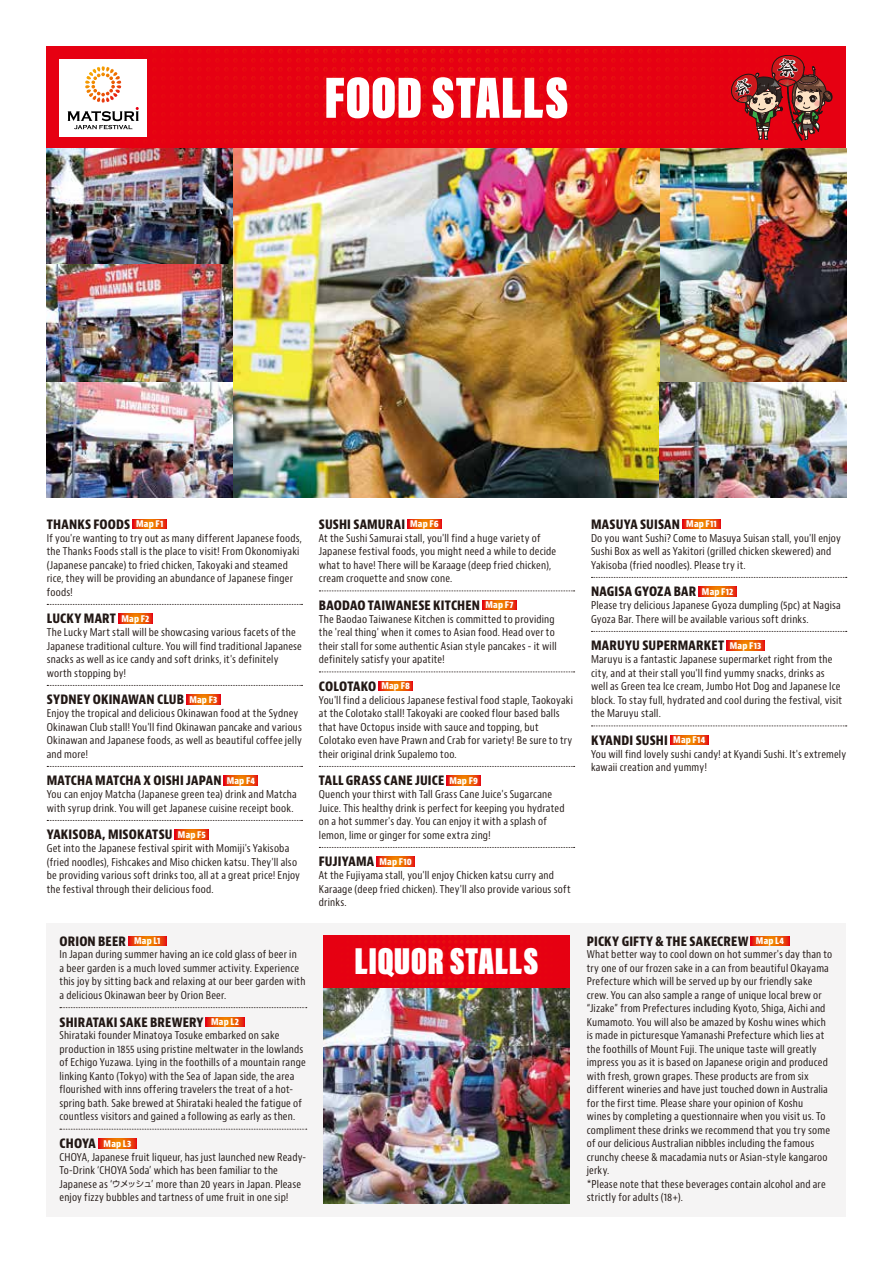
<style>
.page{position:relative;width:893px;height:1263px;background:#fff}
.page>*{position:absolute;margin:0;border:0;box-sizing:border-box;transform-origin:0 0}
.t1{font:900 60px "Acumin Pro Extra Cond";letter-spacing:.01em;color:#fff}
.t2{font:900 38.7px "Acumin Pro Extra Cond";letter-spacing:.01em;color:#fff}
.t3{font:800 condensed 12.6px "Bernino Sans";letter-spacing:.015em;color:#221815}
.t4{font:condensed 10.5px/13.5px "Bernino Sans";letter-spacing:.015em;color:#221815}
.s1{font-size:9px;color:#fff}
.s2{font-family:"Shin Go Pro";font-stretch:normal;font-size:8.4px}
</style>
<div class="page">
<img style="left:47px;top:149px;width:799px;height:348px">
<svg style="left:47px;top:47px;width:799px;height:102px;fill:#e60012"></svg>
<svg style="left:731px;top:55px;width:101px;height:85px"></svg>
<div style="left:59px;top:59px;width:88px;height:78px;background:#fff"></div>
<svg style="left:68px;top:66px;width:71px;height:63px"></svg>
<svg style="left:47px;top:604px;width:256px;height:1px"></svg>
<svg style="left:47px;top:685px;width:256px;height:1px"></svg>
<svg style="left:47px;top:766px;width:256px;height:1px"></svg>
<svg style="left:47px;top:820px;width:256px;height:1px"></svg>
<svg style="left:133px;top:519px;width:34px;height:10px"></svg>
<svg style="left:118px;top:614px;width:35px;height:9px"></svg>
<svg style="left:186px;top:695px;width:34px;height:9px"></svg>
<svg style="left:224px;top:776px;width:34px;height:9px"></svg>
<svg style="left:175px;top:830px;width:34px;height:9px"></svg>
<svg style="left:319px;top:590px;width:256px;height:1px"></svg>
<svg style="left:319px;top:671px;width:256px;height:1px"></svg>
<svg style="left:319px;top:766px;width:256px;height:1px"></svg>
<svg style="left:319px;top:847px;width:256px;height:1px"></svg>
<svg style="left:407px;top:519px;width:35px;height:10px"></svg>
<svg style="left:482px;top:600px;width:34px;height:10px"></svg>
<svg style="left:379px;top:681px;width:34px;height:10px"></svg>
<svg style="left:447px;top:776px;width:34px;height:9px"></svg>
<svg style="left:377px;top:857px;width:38px;height:9px"></svg>
<svg style="left:591px;top:577px;width:256px;height:1px"></svg>
<svg style="left:591px;top:631px;width:256px;height:1px"></svg>
<svg style="left:591px;top:725px;width:256px;height:1px"></svg>
<svg style="left:682px;top:519px;width:39px;height:10px"></svg>
<svg style="left:699px;top:587px;width:38px;height:9px"></svg>
<svg style="left:726px;top:641px;width:39px;height:9px"></svg>
<svg style="left:670px;top:735px;width:38px;height:10px"></svg>
<div style="left:47px;top:923px;width:799px;height:293px;background:#f5f4f4"></div>
<svg style="left:60px;top:1007px;width:247px;height:1px"></svg>
<svg style="left:60px;top:1129px;width:247px;height:1px"></svg>
<svg style="left:128px;top:936px;width:38px;height:10px"></svg>
<svg style="left:206px;top:1017px;width:38px;height:10px"></svg>
<svg style="left:98px;top:1139px;width:39px;height:9px"></svg>
<svg style="left:751px;top:936px;width:38px;height:10px"></svg>
<img style="left:323px;top:987px;width:247px;height:216px">
<div style="left:323px;top:935px;width:247px;height:52px;background:#e60012"></div>
<h1 class="t1" style="left:324px;top:61px;width:246px">FOOD STALLS</h1>
<p class="t3" style="left:47px;top:516px;width:118px">THANKS FOODS <span class="s1">Map F1</span></p>
<p class="t4" style="left:47px;top:531px;width:257px">If you're wanting to try out as many different Japanese foods, the Thanks Foods stall is the place to visit! From Okonomiyaki (Japanese pancake) to fried chicken, Takoyaki and steamed rice, they will be providing an abundance of Japanese finger foods!</p>
<p class="t3" style="left:47px;top:611px;width:104px">LUCKY MART <span class="s1">Map F2</span></p>
<p class="t4" style="left:47px;top:626px;width:257px">The Lucky Mart stall will be showcasing various facets of the Japanese traditional culture. You will find traditional Japanese snacks as well as ice candy and soft drinks, it's definitely worth stopping by!</p>
<p class="t3" style="left:47px;top:692px;width:172px">SYDNEY OKINAWAN CLUB <span class="s1">Map F3</span></p>
<p class="t4" style="left:47px;top:707px;width:257px">Enjoy the tropical and delicious Okinawan food at the Sydney Okinawan Club stall! You'll find Okinawan pancake and various Okinawan and Japanese foods, as well as beautiful coffee jelly and more!</p>
<p class="t3" style="left:47px;top:773px;width:210px">MATCHA MATCHA X OISHI JAPAN <span class="s1">Map F4</span></p>
<p class="t4" style="left:47px;top:788px;width:252px">You can enjoy Matcha (Japanese green tea) drink and Matcha with syrup drink. You will get Japanese cuisine receipt book.</p>
<p class="t3" style="left:47px;top:827px;width:161px">YAKISOBA, MISOKATSU <span class="s1">Map F5</span></p>
<p class="t4" style="left:47px;top:842px;width:255px">Get into the Japanese festival spirit with Momiji's Yakisoba (fried noodles), Fishcakes and Miso chicken katsu. They'll also be providing various soft drinks too, all at a great price! Enjoy the festival through their delicious food.</p>
<p class="t3" style="left:60px;top:933px;width:103px">ORION BEER <span class="s1">Map L1</span></p>
<p class="t4" style="left:60px;top:948px;width:247px">In Japan during summer having an ice cold glass of beer in<br>a beer garden is a much loved summer activity. Experience this joy by sitting back and relaxing at our beer garden with a delicious Okinawan beer by Orion Beer.</p>
<p class="t3" style="left:60px;top:1014px;width:181px">SHIRATAKI SAKE BREWERY <span class="s1">Map L2</span></p>
<p class="t4" style="left:60px;top:1029px;width:248px">Shirataki founder Minatoya Tosuke embarked on sake production in 1855 using pristine meltwater in the lowlands of Echigo Yuzawa. Lying in the foothills of a mountain range linking Kanto (Tokyo) with the Sea of Japan side, the area flourished with inns offering travelers the treat of a hot&shy;spring bath. Sake brewed at Shirataki healed the fatigue of countless visitors and gained a following as early as then.</p>
<p class="t3" style="left:60px;top:1136px;width:73px">CHOYA <span class="s1">Map L3</span></p>
<p class="t4" style="left:60px;top:1150px;width:248px">CHOYA, Japanese fruit liqueur, has just launched new Ready-To-Drink ‘CHOYA Soda’ which has been familiar to the Japanese as ‘<span class="s2">ウメッシュ</span>’ more than 20 years in Japan. Please enjoy fizzy bubbles and tartness of ume fruit in one sip!</p>
<p class="t3" style="left:319px;top:516px;width:121px">SUSHI SAMURAI <span class="s1">Map F6</span></p>
<p class="t4" style="left:319px;top:531px;width:239px">At the Sushi Samurai stall, you'll find a huge variety of Japanese festival foods, you might need a while to decide what to have! There will be Karaage (deep fried chicken), cream croquette and snow cone.</p>
<p class="t3" style="left:319px;top:597px;width:196px">BAODAO TAIWANESE KITCHEN <span class="s1">Map F7</span></p>
<p class="t4" style="left:319px;top:612px;width:239px">The Baodao Taiwanese Kitchen is committed to providing the 'real thing' when it comes to Asian food. Head over to their stall for some authentic Asian style pancakes - it will definitely satisfy your apatite!</p>
<p class="t3" style="left:319px;top:678px;width:93px">COLOTAKO <span class="s1">Map F8</span></p>
<p class="t4" style="left:319px;top:693px;width:256px">You'll find a delicious Japanese festival food staple, Taokoyaki at the Colotako stall! Takoyaki are cooked flour based balls that have Octopus inside with sauce and topping, but Colotako even have Prawn and Crab for variety! Be sure to try their original drink Supalemo too.</p>
<p class="t3" style="left:319px;top:773px;width:161px">TALL GRASS CANE JUICE <span class="s1">Map F9</span></p>
<p class="t4" style="left:319px;top:788px;width:247px">Quench your thirst with Tall Grass Cane Juice's Sugarcane Juice. This healthy drink is perfect for keeping you hydrated on a hot summer's day. You can enjoy it with a splash of lemon, lime or ginger for some extra zing!</p>
<p class="t3" style="left:319px;top:854px;width:95px">FUJIYAMA <span class="s1">Map F10</span></p>
<p class="t4" style="left:319px;top:869px;width:253px">At the Fujiyama stall, you'll enjoy Chicken katsu curry and<br>Karaage (deep fried chicken). They'll also provide various soft drinks.</p>
<h2 class="t2" style="left:354px;top:938px;width:186px">LIQUOR STALLS</h2>
<p class="t3" style="left:591px;top:516px;width:127px">MASUYA SUISAN <span class="s1">Map F11</span></p>
<p class="t4" style="left:591px;top:531px;width:251px">Do you want Sushi? Come to Masuya Suisan stall, you'll enjoy<br>Sushi Box as well as Yakitori (grilled chicken skewered) and<br>Yakisoba (fried noodles). Please try it.</p>
<p class="t3" style="left:591px;top:584px;width:144px">NAGISA GYOZA BAR <span class="s1">Map F12</span></p>
<p class="t4" style="left:591px;top:599px;width:251px">Please try delicious Japanese Gyoza dumpling (5pc) at Nagisa<br>Gyoza Bar. There will be available various soft drinks.</p>
<p class="t3" style="left:591px;top:638px;width:172px">MARUYU SUPERMARKET <span class="s1">Map F13</span></p>
<p class="t4" style="left:591px;top:653px;width:253px">Maruyu is a fantastic Japanese supermarket right from the city, and at their stall you'll find yummy snacks, drinks as well as Green tea Ice cream, Jumbo Hot Dog and Japanese Ice block. To stay full, hydrated and cool during the festival, visit the Maruyu stall.</p>
<p class="t3" style="left:591px;top:732px;width:116px">KYANDI SUSHI <span class="s1">Map F14</span></p>
<p class="t4" style="left:591px;top:747px;width:257px">You will find lovely sushi candy! at Kyandi Sushi. It's extremely kawaii creation and yummy!</p>
<p class="t3" style="left:587px;top:933px;width:199px">PICKY GIFTY &amp; THE SAKECREW <span class="s1">Map L4</span></p>
<p class="t4" style="left:587px;top:948px;width:247px">What better way to cool down on hot summer's day than to try one of our frozen sake in a can from beautiful Okayama Prefecture which will be served up by our friendly sake crew. You can also sample a range of unique local brew or “Jizake” from Prefectures including Kyoto, Shiga, Aichi and Kumamoto. You will also be amazed by Koshu wines which is made in picturesque Yamanashi Prefecture which lies at the foothills of Mount Fuji. The unique taste will greatly impress you as it is based on Japanese origin and produced with fresh, grown grapes. These products are from six different wineries and have just touched down in Australia for the first time. Please share your opinion of Koshu<br>wines by completing a questionnaire when you visit us. To compliment these drinks we recommend that you try some of our delicious Australian nibbles including the famous crunchy cheese &amp; macadamia nuts or Asian-style kangaroo jerky.<br>*Please note that these beverages contain alcohol and are strictly for adults (18+).</p>
</div>
